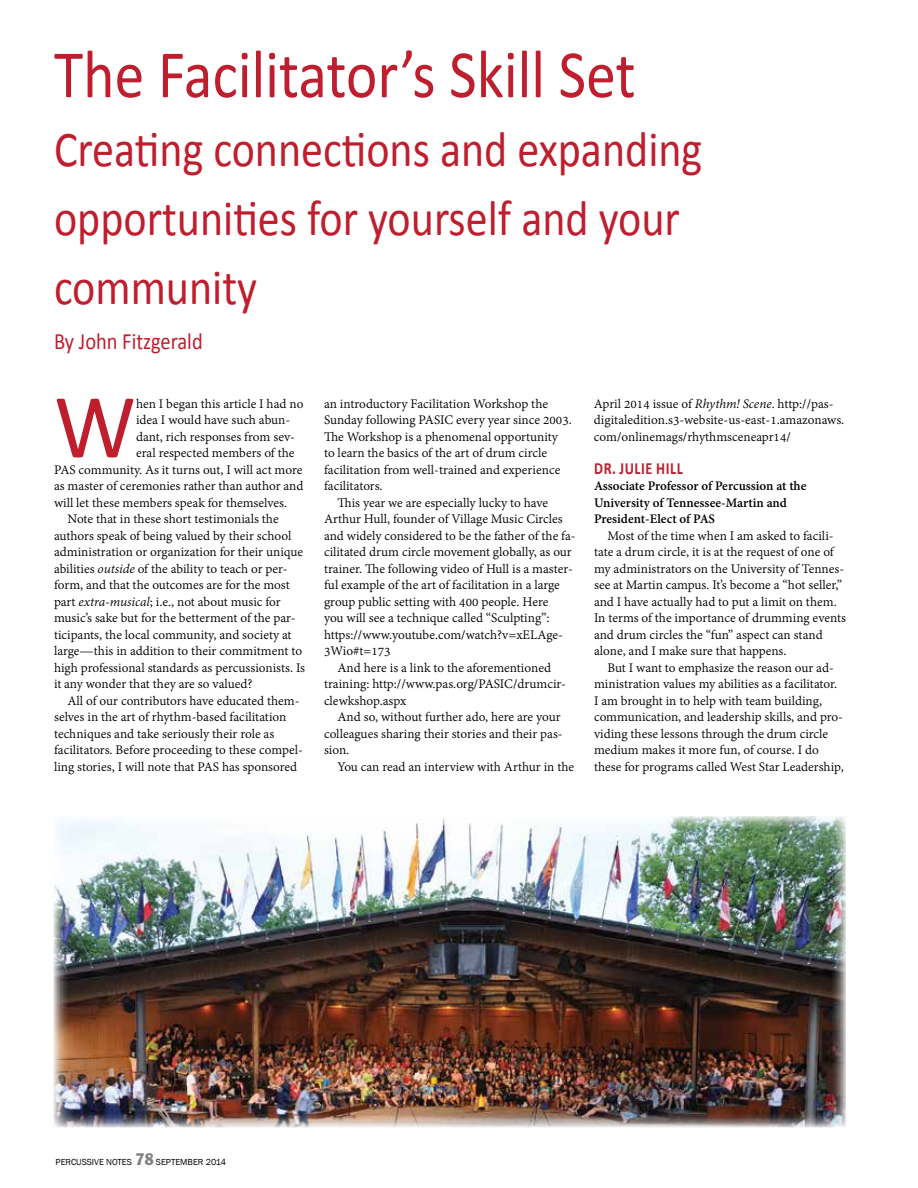
<style>
.page{position:relative;width:918px;height:1188px;background:#fff}
.page>*{position:absolute;margin:0;border:0;box-sizing:border-box;transform-origin:0 0}
.t1{font:92.25px "Calibri";color:#be1e2d}
.t2{font:68.4px "Calibri";color:#be1e2d;scale:.88 1}
.t3{font:50.4px/69px "Calibri";color:#be1e2d;scale:.88 1}
.t4{font:23.4px "Calibri";color:#be1e2d;scale:.87 1}
.t5{font:700 17.1px "Calibri";letter-spacing:.04em;color:#be1e2d;scale:.83 1}
.t6{font:14.25px/16.5px "Adobe Devanagari";color:#000}
.t7{font:700 14.25px/16.5px "Adobe Devanagari";letter-spacing:-.005em;color:#000}
.t8{font:9px "Franklin Gothic";color:#000}
.s1{font-style:italic}
.s2{font-stretch:condensed;font-size:16.5px;color:#808285}
</style>
<div class="page">
<img style="left:54px;top:816px;width:792px;height:312px">
<h2 class="t2" style="left:54px;top:32px;width:662px">The Facilitator’s Skill Set</h2>
<h3 class="t3" style="left:54px;top:113px;width:738px">Creating connections and expanding opportunities for yourself and your community</h3>
<h3 class="t4" style="left:54px;top:327px;width:173px">By John Fitzgerald</h3>
<h1 class="t1" style="left:54px;top:369px;width:84px">W</h1>
<p class="t6" style="left:136px;top:396px;width:169px">hen I began this article I had no</p>
<p class="t6" style="left:136px;top:413px;width:156px">idea I would have such abun-</p>
<p class="t6" style="left:136px;top:429px;width:161px">dant, rich responses from sev-</p>
<p class="t6" style="left:136px;top:446px;width:160px">eral respected members of the</p>
<p class="t6" style="left:54px;top:462px;width:250px">PAS community. As it turns out, I will act more</p>
<p class="t6" style="left:54px;top:479px;width:251px">as master of ceremonies rather than author and</p>
<p class="t6" style="left:54px;top:495px;width:235px">will let these members speak for themselves.</p>
<p class="t6" style="left:67px;top:512px;width:213px">Note that in these short testimonials the</p>
<p class="t6" style="left:54px;top:528px;width:239px">authors speak of being valued by their school</p>
<p class="t6" style="left:54px;top:545px;width:251px">administration or organization for their unique</p>
<p class="t6" style="left:54px;top:561px;width:235px">abilities <span class="s1">outside</span> of the ability to teach or per-</p>
<p class="t6" style="left:54px;top:578px;width:237px">form, and that the outcomes are for the most</p>
<p class="t6" style="left:54px;top:594px;width:228px">part <span class="s1">extra-musical</span>; i.e., not about music for</p>
<p class="t6" style="left:54px;top:611px;width:243px">music’s sake but for the betterment of the par-</p>
<p class="t6" style="left:54px;top:627px;width:239px">ticipants, the local community, and society at</p>
<p class="t6" style="left:54px;top:644px;width:250px">large—this in addition to their commitment to</p>
<p class="t6" style="left:54px;top:660px;width:253px">high professional standards as percussionists. Is</p>
<p class="t6" style="left:54px;top:677px;width:200px">it any wonder that they are so valued?</p>
<p class="t6" style="left:67px;top:693px;width:234px">All of our contributors have educated them-</p>
<p class="t6" style="left:54px;top:710px;width:234px">selves in the art of rhythm-based facilitation</p>
<p class="t6" style="left:54px;top:726px;width:222px">techniques and take seriously their role as</p>
<p class="t6" style="left:54px;top:743px;width:250px">facilitators. Before proceeding to these compel-</p>
<p class="t6" style="left:54px;top:759px;width:245px">ling stories, I will note that PAS has sponsored</p>
<p class="t6" style="left:324px;top:396px;width:226px">an introductory Facilitation Workshop the</p>
<p class="t6" style="left:324px;top:413px;width:249px">Sunday following PASIC every year since 2003.</p>
<p class="t6" style="left:324px;top:429px;width:236px">The Workshop is a phenomenal opportunity</p>
<p class="t6" style="left:324px;top:446px;width:225px">to learn the basics of the art of drum circle</p>
<p class="t6" style="left:324px;top:462px;width:238px">facilitation from well-trained and experience</p>
<p class="t6" style="left:324px;top:479px;width:60px">facilitators.</p>
<p class="t6" style="left:337px;top:495px;width:212px">This year we are especially lucky to have</p>
<p class="t6" style="left:324px;top:512px;width:240px">Arthur Hull, founder of Village Music Circles</p>
<p class="t6" style="left:324px;top:528px;width:253px">and widely considered to be the father of the fa-</p>
<p class="t6" style="left:324px;top:545px;width:249px">cilitated drum circle movement globally, as our</p>
<p class="t6" style="left:324px;top:561px;width:250px">trainer. The following video of Hull is a master-</p>
<p class="t6" style="left:324px;top:578px;width:237px">ful example of the art of facilitation in a large</p>
<p class="t6" style="left:324px;top:594px;width:226px">group public setting with 400 people. Here</p>
<p class="t6" style="left:324px;top:611px;width:227px">you will see a technique called “Sculpting”:</p>
<p class="t6" style="left:324px;top:627px;width:240px">https://www.youtube.com/watch?v=xELAge-</p>
<p class="t6" style="left:324px;top:644px;width:68px">3Wio#t=173</p>
<p class="t6" style="left:337px;top:660px;width:215px">And here is a link to the aforementioned</p>
<p class="t6" style="left:324px;top:677px;width:243px">training: http://www.pas.org/PASIC/drumcir-</p>
<p class="t6" style="left:324px;top:693px;width:84px">clewkshop.aspx</p>
<p class="t6" style="left:337px;top:710px;width:225px">And so, without further ado, here are your</p>
<p class="t6" style="left:324px;top:726px;width:240px">colleagues sharing their stories and their pas-</p>
<p class="t6" style="left:324px;top:743px;width:27px">sion.</p>
<p class="t6" style="left:337px;top:759px;width:238px">You can read an interview with Arthur in the</p>
<p class="t6" style="left:594px;top:396px;width:252px">April 2014 issue of <span class="s1">Rhythm! Scene</span>. http://pas&shy;digitaledition.s3-website-us-east-1.amazonaws. com/onlinemags/rhythmsceneapr14/</p>
<p class="t5" style="left:594px;top:457px;width:108px">DR. JULIE HILL</p>
<p class="t7" style="left:594px;top:479px;width:214px">Associate Professor of Percussion at the<br>University of Tennessee-Martin and<br>President-Elect of PAS</p>
<p class="t6" style="left:594px;top:528px;width:254px;text-indent:13px">Most of the time when I am asked to facili&shy;tate a drum circle, it is at the request of one of my administrators on the University of Tennes&shy;see at Martin campus. It’s become a “hot seller,” and I have actually had to put a limit on them.<br>In terms of the importance of drumming events and drum circles the “fun” aspect can stand alone, and I make sure that happens.</p>
<p class="t6" style="left:594px;top:660px;width:251px;text-indent:13px">But I want to emphasize the reason our ad&shy;ministration values my abilities as a facilitator.<br>I am brought in to help with team building, communication, and leadership skills, and pro&shy;viding these lessons through the drum circle medium makes it more fun, of course. I do these for programs called West Star Leadership,</p>
<p class="t8" style="left:56px;top:1156px;width:172px">PERCUSSIVE NOTES <span class="s2">78</span> SEPTEMBER 2014</p>
</div>
